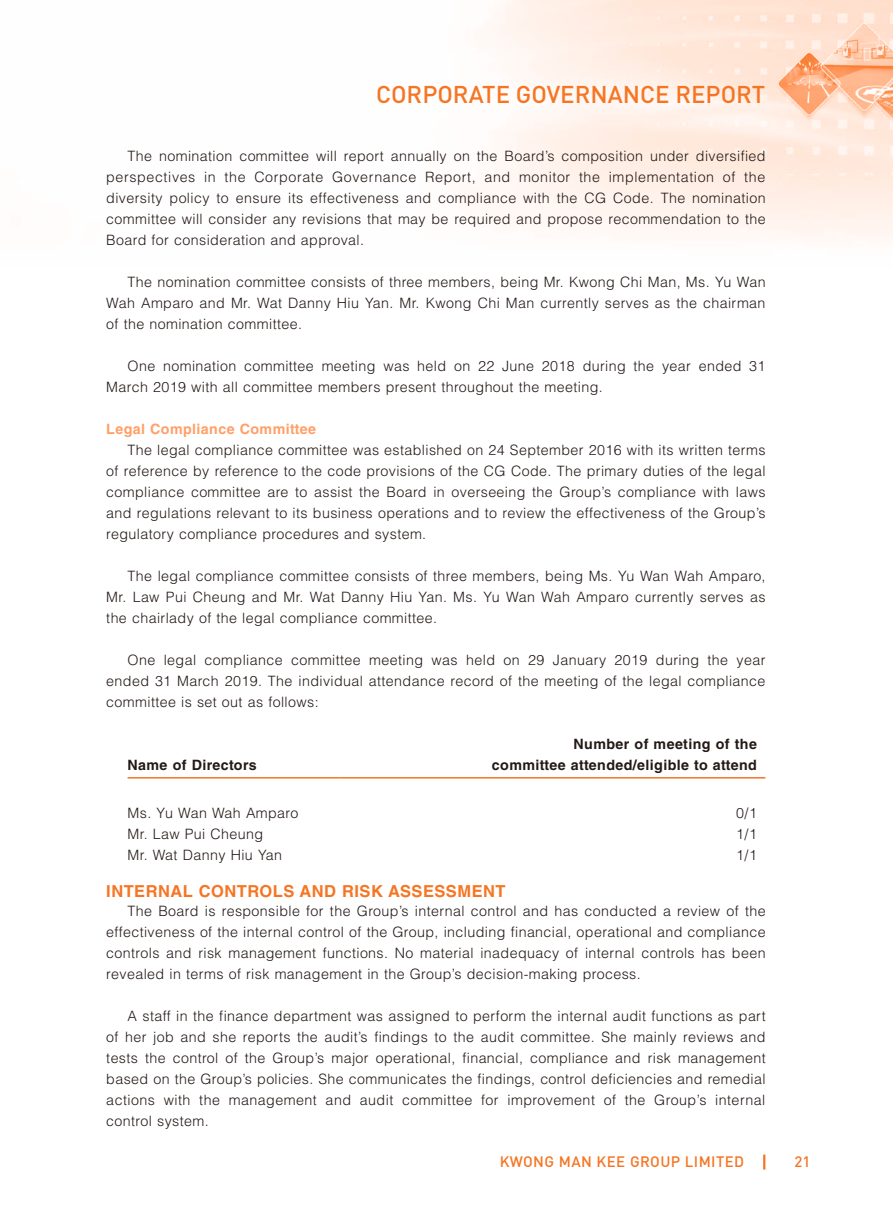
<style>
.page{position:relative;width:893px;height:1212px;background:#fff}
.page>*{position:absolute;margin:0;border:0;box-sizing:border-box;transform-origin:0 0}
.t1{font:500 24px "DIN Pro";color:#f57523}
.t2{font:700 16.5px "Helvetica LT Std";letter-spacing:.03em;color:#f57523}
.t3{font:500 15px "DIN Pro";letter-spacing:.025em;color:#f57523}
.t4{font:300 14.25px/21px "Helvetica LT Std";letter-spacing:.03em;color:#231916;text-align:justify}
.t5{font:700 14.25px/21px "Helvetica LT Std";letter-spacing:.03em;color:#231916;text-align:right}
.t6{font:700 14.25px "Helvetica LT Std";letter-spacing:.03em;color:#ff9f67}
</style>
<div class="page">
<img style="left:493px;top:0;width:400px;height:239px">
<svg style="left:763px;top:1154px;width:2px;height:15px"></svg>
<hr style="left:128px;top:777px;width:212px;height:1px;background:#f57523">
<hr style="left:340px;top:777px;width:425px;height:1px;background:#f57523">
<h1 class="t1" style="left:376px;top:78px;width:391px">CORPORATE GOVERNANCE REPORT</h1>
<p class="t4" style="left:106px;top:145px;width:661px;text-indent:21px">The nomination committee will report annually on the Board’s composition under diversified perspectives in the Corporate Governance Report, and monitor the implementation of the diversity policy to ensure its effectiveness and compliance with the CG Code. The nomination committee will consider any revisions that may be required and propose recommendation to the Board for consideration and approval.</p>
<p class="t4" style="left:106px;top:271px;width:661px;text-indent:21px">The nomination committee consists of three members, being Mr. Kwong Chi Man, Ms. Yu Wan Wah Amparo and Mr. Wat Danny Hiu Yan. Mr. Kwong Chi Man currently serves as the chairman of the nomination committee.</p>
<p class="t4" style="left:106px;top:355px;width:661px;text-indent:21px">One nomination committee meeting was held on 22 June 2018 during the year ended 31<br>March 2019 with all committee members present throughout the meeting.</p>
<p class="t6" style="left:106px;top:420px;width:211px">Legal Compliance Committee</p>
<p class="t4" style="left:106px;top:439px;width:661px;text-indent:21px">The legal compliance committee was established on 24 September 2016 with its written terms of reference by reference to the code provisions of the CG Code. The primary duties of the legal compliance committee are to assist the Board in overseeing the Group’s compliance with laws and regulations relevant to its business operations and to review the effectiveness of the Group’s regulatory compliance procedures and system.</p>
<p class="t4" style="left:106px;top:565px;width:661px;text-indent:21px">The legal compliance committee consists of three members, being Ms. Yu Wan Wah Amparo, Mr. Law Pui Cheung and Mr. Wat Danny Hiu Yan. Ms. Yu Wan Wah Amparo currently serves as the chairlady of the legal compliance committee.</p>
<p class="t4" style="left:106px;top:649px;width:661px;text-indent:21px">One legal compliance committee meeting was held on 29 January 2019 during the year ended 31 March 2019. The individual attendance record of the meeting of the legal compliance committee is set out as follows:</p>
<p class="t5" style="left:128px;top:754px;width:131px">Name of Directors</p>
<p class="t5" style="left:492px;top:733px;width:266px">Number of meeting of the<br>committee attended/eligible to attend</p>
<p class="t4" style="left:128px;top:802px;width:172px">Ms. Yu Wan Wah Amparo</p>
<p class="t4" style="left:736px;top:802px;width:22px">0/1</p>
<p class="t4" style="left:128px;top:823px;width:137px">Mr. Law Pui Cheung</p>
<p class="t4" style="left:736px;top:823px;width:22px">1/1</p>
<p class="t4" style="left:128px;top:844px;width:156px">Mr. Wat Danny Hiu Yan</p>
<p class="t4" style="left:736px;top:844px;width:22px">1/1</p>
<p class="t2" style="left:106px;top:881px;width:401px">INTERNAL CONTROLS AND RISK ASSESSMENT</p>
<p class="t4" style="left:106px;top:901px;width:661px;text-indent:21px">The Board is responsible for the Group’s internal control and has conducted a review of the effectiveness of the internal control of the Group, including financial, operational and compliance controls and risk management functions. No material inadequacy of internal controls has been revealed in terms of risk management in the Group’s decision-making process.</p>
<p class="t4" style="left:106px;top:1006px;width:661px;text-indent:21px">A staff in the finance department was assigned to perform the internal audit functions as part of her job and she reports the audit’s findings to the audit committee. She mainly reviews and tests the control of the Group’s major operational, financial, compliance and risk management based on the Group’s policies. She communicates the findings, control deficiencies and remedial actions with the management and audit committee for improvement of the Group’s internal control system.</p>
<p class="t3" style="left:500px;top:1152px;width:246px">KWONG MAN KEE GROUP LIMITED</p>
<p class="t3" style="left:794px;top:1152px;width:17px">21</p>
</div>
